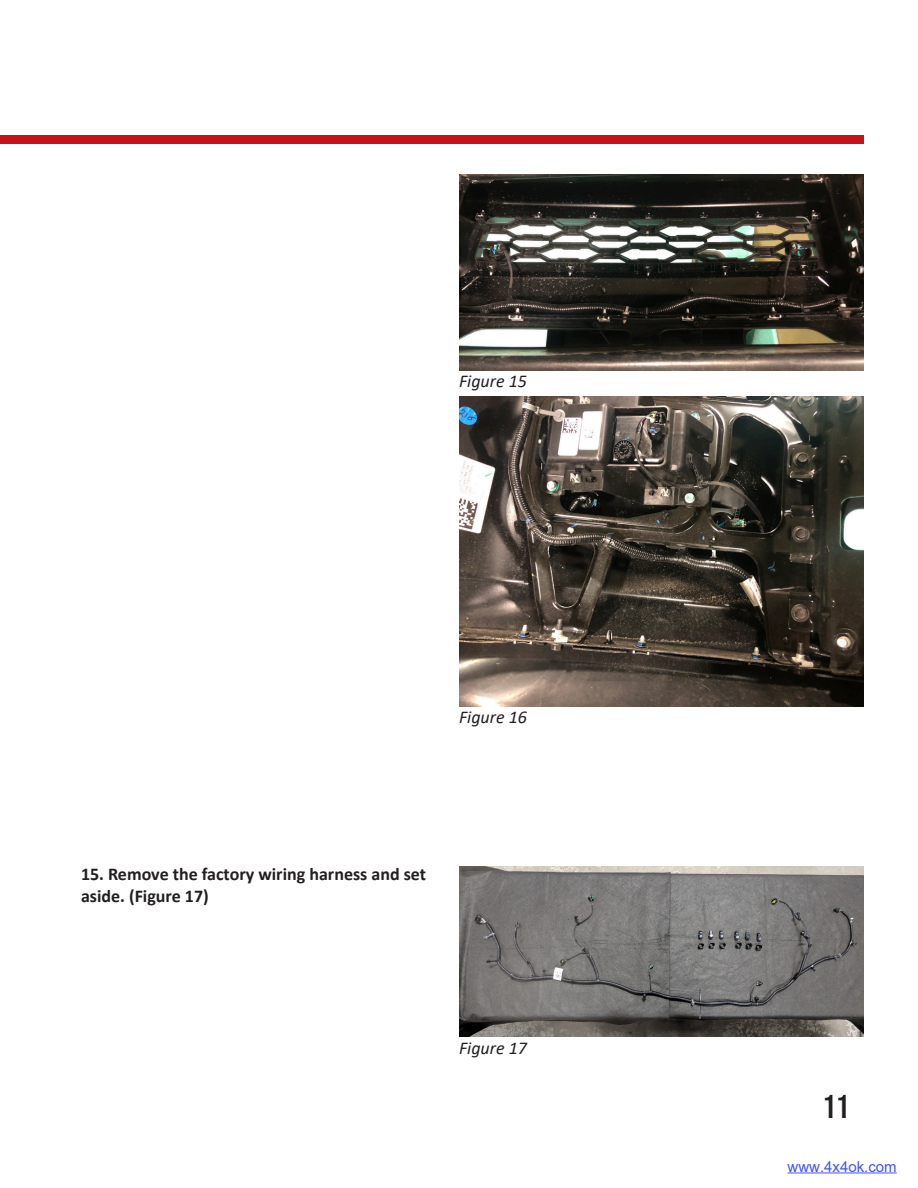
<style>
.page{position:relative;width:918px;height:1188px;background:#fff}
.page>*{position:absolute;margin:0;border:0;box-sizing:border-box;transform-origin:0 0}
.t1{font:33px "Bebas Neue";color:#231f20}
.t2{font:700 18px/21.6px "Calibri";color:#231f20}
.t3{font:italic 18px "Calibri";color:#231f20}
.t4{font:15px "Arial";color:#4054ff}
</style>
<div class="page">
<div style="left:0;top:135px;width:864px;height:9px;background:#c6131b"></div>
<img style="left:459px;top:175px;width:405px;height:196px">
<img style="left:459px;top:397px;width:405px;height:309px">
<img style="left:459px;top:867px;width:405px;height:169px">
<hr style="left:788px;top:1173px;width:109px;height:1px;background:#4054ff">
<p class="t3" style="left:459px;top:368px;width:69px">Figure 15</p>
<p class="t3" style="left:459px;top:704px;width:69px">Figure 16</p>
<p class="t2" style="left:81px;top:863px;width:347px">15. Remove the factory wiring harness and set aside. (Figure 17)</p>
<p class="t3" style="left:459px;top:1036px;width:69px">Figure 17</p>
<h1 class="t1" style="left:823px;top:1088px;width:28px">11</h1>
<p class="t4" style="left:788px;top:1156px;width:111px">www.4x4ok.com</p>
</div>
